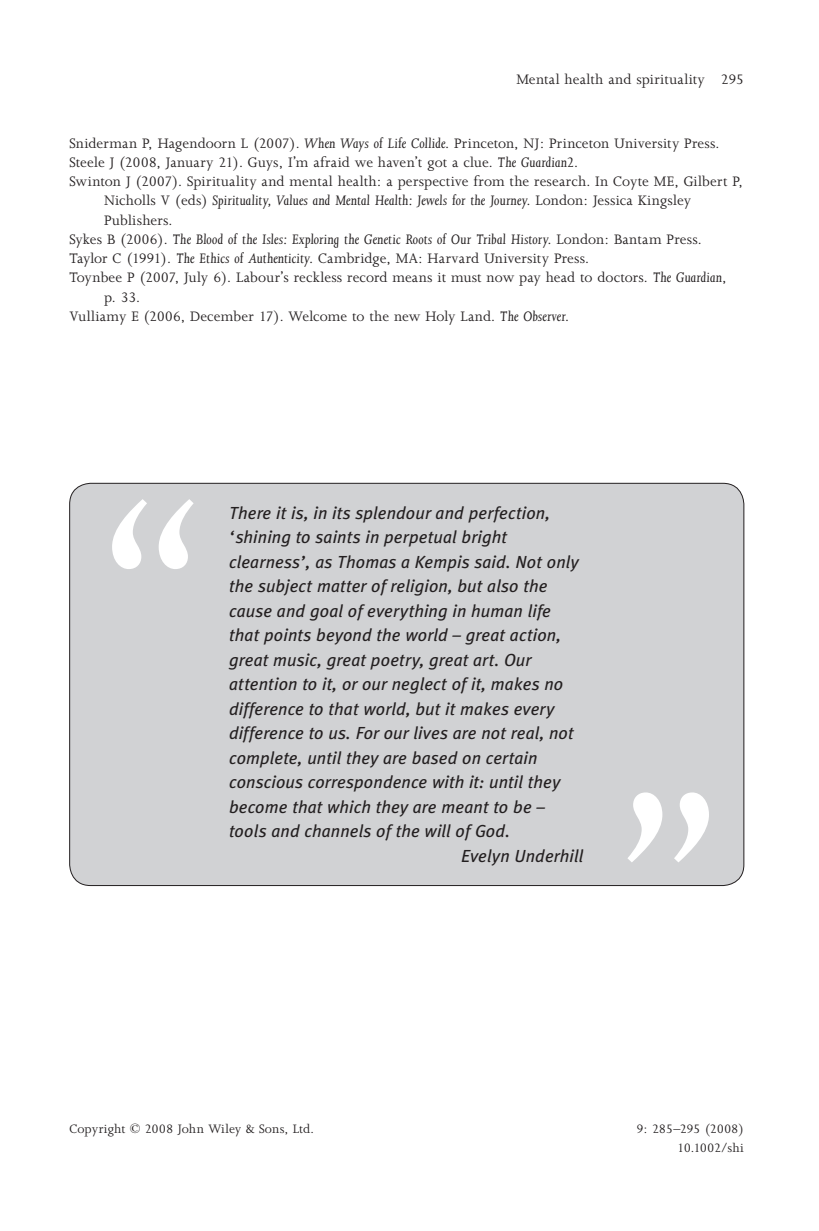
<style>
.page{position:relative;width:819px;height:1231px;background:#fff}
.page>*{position:absolute;margin:0;border:0;box-sizing:border-box;transform-origin:0 0}
.t1{font:259px "Utopia";color:#fff}
.t2{font:italic 17.5px "Meta Plus";letter-spacing:.005em;color:#231f20}
.t3{font:15.75px "Joanna";letter-spacing:.005em;color:#231f20}
.t4{font:italic 15.75px "Joanna";letter-spacing:.005em;color:#231f20}
.t5{font:14px "Joanna";color:#231f20}
.t6{font:14px/19.2px "Joanna";letter-spacing:-.03em;color:#231f20;text-align:right}
.s1{font-style:italic}
.s2{font-style:normal}
</style>
<div class="page">
<div style="left:70px;top:483px;width:674px;height:402px;background:#d1d2d4;border-radius:21px"></div>
<p class="t3" style="left:516px;top:74px;width:229px">Mental health and spirituality 295</p>
<p class="t3" style="left:69px;top:137px;width:651px">Sniderman P, Hagendoorn L (2007). <span class="s1">When Ways of Life Collide.</span> Princeton, NJ: Princeton University Press.</p>
<p class="t3" style="left:69px;top:156px;width:510px">Steele J (2008, January 21). Guys, I’m afraid we haven’t got a clue. <span class="s1">The Guardian2</span>.</p>
<p class="t3" style="left:69px;top:176px;width:675px">Swinton J (2007). Spirituality and mental health: a perspective from the research. In Coyte ME, Gilbert P,</p>
<p class="t4" style="left:104px;top:195px;width:588px"><span class="s2">Nicholls V (eds)</span> Spirituality, Values and Mental Health: Jewels for the Journey. <span class="s2">London: Jessica Kingsley</span></p>
<p class="t3" style="left:104px;top:214px;width:70px">Publishers.</p>
<p class="t4" style="left:69px;top:233px;width:634px"><span class="s2">Sykes B (2006).</span> The Blood of the Isles: Exploring the Genetic Roots of Our Tribal History. <span class="s2">London: Bantam Press.</span></p>
<p class="t3" style="left:69px;top:253px;width:521px">Taylor C (1991). <span class="s1">The Ethics of Authenticity.</span> Cambridge, MA: Harvard University Press.</p>
<p class="t3" style="left:69px;top:272px;width:659px">Toynbee P (2007, July 6). Labour’s reckless record means it must now pay head to doctors. <span class="s1">The Guardian</span>,</p>
<p class="t3" style="left:104px;top:291px;width:37px">p. 33.</p>
<p class="t3" style="left:69px;top:310px;width:501px">Vulliamy E (2006, December 17). Welcome to the new Holy Land. <span class="s1">The Observer</span>.</p>
<h1 class="t1" style="left:93px;top:500px;width:120px">“</h1>
<p class="t2" style="left:229px;top:506px;width:322px">There it is, in its splendour and perfection,</p>
<p class="t2" style="left:229px;top:531px;width:280px">‘shining to saints in perpetual bright</p>
<p class="t2" style="left:229px;top:555px;width:351px">clearness’, as Thomas a Kempis said. Not only</p>
<p class="t2" style="left:229px;top:580px;width:320px">the subject matter of religion, but also the</p>
<p class="t2" style="left:229px;top:604px;width:323px">cause and goal of everything in human life</p>
<p class="t2" style="left:229px;top:629px;width:333px">that points beyond the world – great action,</p>
<p class="t2" style="left:229px;top:653px;width:304px">great music, great poetry, great art. Our</p>
<p class="t2" style="left:229px;top:678px;width:336px">attention to it, or our neglect of it, makes no</p>
<p class="t2" style="left:229px;top:702px;width:327px">difference to that world, but it makes every</p>
<p class="t2" style="left:229px;top:727px;width:346px">difference to us. For our lives are not real, not</p>
<p class="t2" style="left:229px;top:751px;width:310px">complete, until they are based on certain</p>
<p class="t2" style="left:229px;top:776px;width:333px">conscious correspondence with it: until they</p>
<p class="t2" style="left:229px;top:800px;width:317px">become that which they are meant to be –</p>
<p class="t2" style="left:229px;top:825px;width:282px">tools and channels of the will of God.</p>
<p class="t2" style="left:461px;top:849px;width:124px">Evelyn Underhill</p>
<h1 class="t1" style="left:609px;top:792px;width:120px">”</h1>
<p class="t5" style="left:69px;top:1123px;width:246px">Copyright © 2008 John Wiley &amp; Sons, Ltd.</p>
<p class="t6" style="left:636px;top:1120px;width:109px">9: 285–295 (2008)<br>10.1002/shi</p>
</div>
